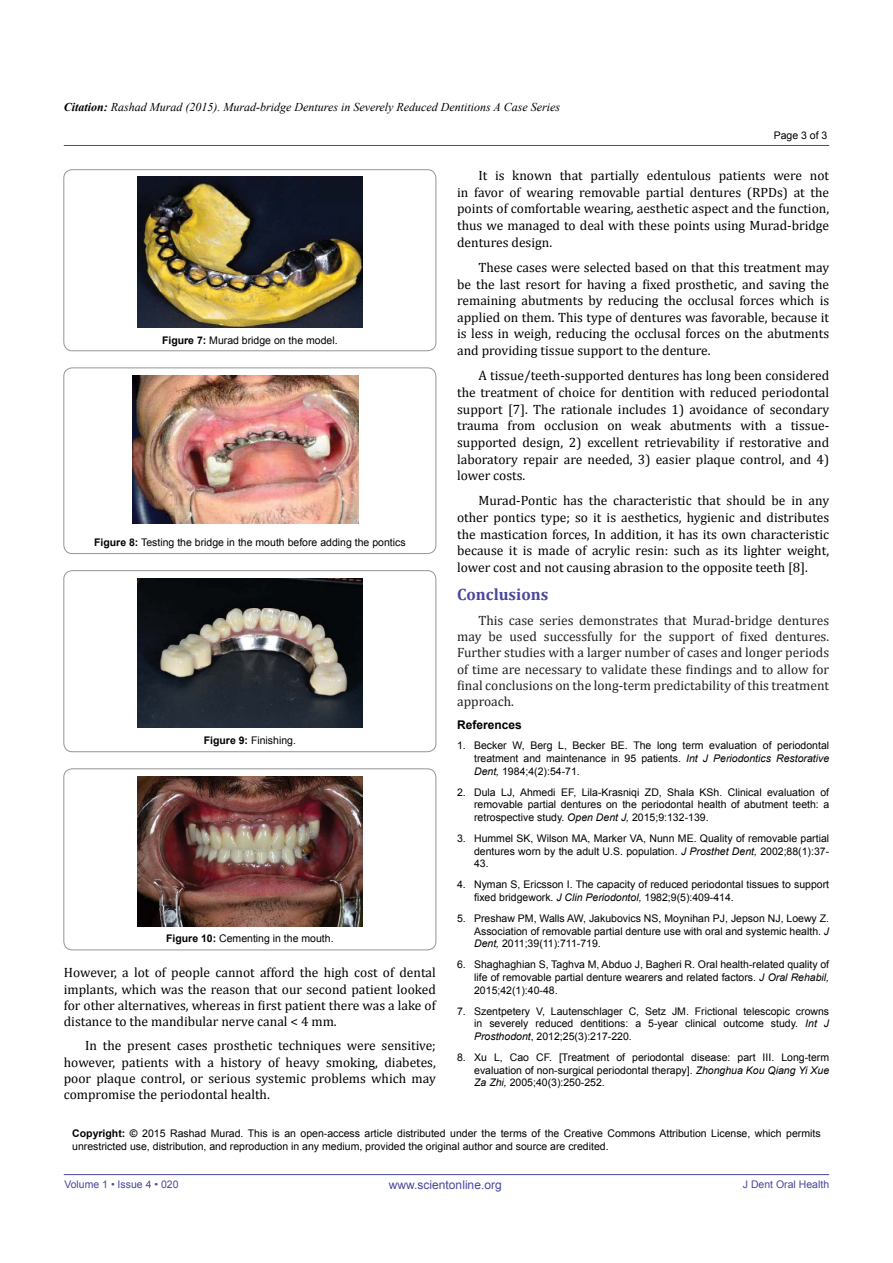
<style>
.page{position:relative;width:893px;height:1263px;background:#fff}
.page>*{position:absolute;margin:0;border:0;box-sizing:border-box;transform-origin:0 0}
.t1{font:700 16.5px "Cambria";color:#49479d}
.t2{font:13.5px/16.6px "Cambria";color:#000;text-align:justify}
.t3{font:13.5px/16.2px "Cambria";color:#231f20;text-align:justify}
.t4{font:italic 12px "Times New Roman";color:#000}
.t5{font:12px "Arial";color:#49479d}
.t6{font:700 12px "Arial";color:#000}
.t7{font:10.5px/12.6px "Arial";color:#000;text-align:justify}
.t8{font:10.5px "Arial";color:#49479d}
.s1{font-weight:700}
.s2{font-style:italic}
</style>
<div class="page">
<hr style="left:64px;top:1174px;width:765px;height:1px;background:#49479d">
<hr style="left:64px;top:145px;width:765px;height:1px;background:#49479d">
<div style="left:64px;top:170px;width:372px;height:181px;border:1px solid #939598;border-radius:9px"></div>
<img style="left:137px;top:177px;width:226px;height:150px">
<div style="left:64px;top:368px;width:372px;height:186px;border:1px solid #939598;border-radius:9px"></div>
<img style="left:133px;top:376px;width:225px;height:148px">
<div style="left:64px;top:571px;width:372px;height:181px;border:1px solid #939598;border-radius:9px"></div>
<img style="left:137px;top:579px;width:226px;height:148px">
<div style="left:64px;top:769px;width:372px;height:181px;border:1px solid #939598;border-radius:9px"></div>
<img style="left:137px;top:776px;width:226px;height:150px">
<p class="t4" style="left:64px;top:99px;width:498px"><span class="s1">Citation:</span> Rashad Murad (2015). Murad-bridge Dentures in Severely Reduced Dentitions A Case Series</p>
<p class="t7" style="left:774px;top:129px;width:55px">Page 3 of 3</p>
<p class="t7" style="left:162px;top:334px;width:177px"><span class="s1">Figure 7:</span> Murad bridge on the model.</p>
<p class="t7" style="left:94px;top:536px;width:313px"><span class="s1">Figure 8:</span> Testing the bridge in the mouth before adding the pontics</p>
<p class="t7" style="left:204px;top:734px;width:94px"><span class="s1">Figure 9:</span> Finishing.</p>
<p class="t7" style="left:166px;top:932px;width:169px"><span class="s1">Figure 10:</span> Cementing in the mouth.</p>
<p class="t2" style="left:64px;top:965px;width:374px;line-height:16.2px">However, a lot of people cannot afford the high cost of dental implants, which was the reason that our second patient looked for other alternatives, whereas in first patient there was a lake of distance to the mandibular nerve canal &lt; 4 mm.</p>
<p class="t2" style="left:64px;top:1037px;width:374px;line-height:16.2px;text-indent:21px">In the present cases prosthetic techniques were sensitive; however, patients with a history of heavy smoking, diabetes, poor plaque control, or serious systemic problems which may compromise the periodontal health.</p>
<p class="t2" style="left:457px;top:167px;width:374px;text-indent:21px">It is known that partially edentulous patients were not in favor of wearing removable partial dentures (RPDs) at the points of comfortable wearing, aesthetic aspect and the function, thus we managed to deal with these points using Murad-bridge dentures design.</p>
<p class="t2" style="left:457px;top:259px;width:374px;text-indent:21px">These cases were selected based on that this treatment may be the last resort for having a fixed prosthetic, and saving the remaining abutments by reducing the occlusal forces which is applied on them. This type of dentures was favorable, because it is less in weigh, reducing the occlusal forces on the abutments and providing tissue support to the denture.</p>
<p class="t2" style="left:457px;top:367px;width:374px;text-indent:21px">A tissue/teeth-supported dentures has long been considered the treatment of choice for dentition with reduced periodontal support [7]. The rationale includes 1) avoidance of secondary trauma from occlusion on weak abutments with a tissue&shy;supported design, 2) excellent retrievability if restorative and laboratory repair are needed, 3) easier plaque control, and 4) lower costs.</p>
<p class="t2" style="left:457px;top:492px;width:374px;text-indent:21px">Murad-Pontic has the characteristic that should be in any other pontics type; so it is aesthetics, hygienic and distributes the mastication forces, In addition, it has its own characteristic because it is made of acrylic resin: such as its lighter weight, lower cost and not causing abrasion to the opposite teeth [8].</p>
<h1 class="t1" style="left:457px;top:583px;width:93px">Conclusions</h1>
<p class="t3" style="left:457px;top:612px;width:374px;text-indent:21px">This case series demonstrates that Murad-bridge dentures may be used successfully for the support of fixed dentures.<br>Further studies with a larger number of cases and longer periods of time are necessary to validate these findings and to allow for final conclusions on the long-term predictability of this treatment approach.</p>
<p class="t6" style="left:457px;top:716px;width:66px">References</p>
<p class="t7" style="left:474px;top:739px;width:357px;text-indent:-17px">1. Becker W, Berg L, Becker BE. The long term evaluation of periodontal treatment and maintenance in 95 patients. <span class="s2">Int J Periodontics Restorative Dent,</span> 1984;4(2):54-71.</p>
<p class="t7" style="left:474px;top:786px;width:357px;text-indent:-17px">2. Dula LJ, Ahmedi EF, Lila-Krasniqi ZD, Shala KSh. Clinical evaluation of removable partial dentures on the periodontal health of abutment teeth: a retrospective study. <span class="s2">Open Dent J,</span> 2015;9:132-139.</p>
<p class="t7" style="left:474px;top:832px;width:357px;text-indent:-17px">3. Hummel SK, Wilson MA, Marker VA, Nunn ME. Quality of removable partial dentures worn by the adult U.S. population. <span class="s2">J Prosthet Dent,</span> 2002;88(1):37- 43.</p>
<p class="t7" style="left:474px;top:878px;width:357px;text-indent:-17px">4. Nyman S, Ericsson I. The capacity of reduced periodontal tissues to support fixed bridgework. <span class="s2">J Clin Periodontol,</span> 1982;9(5):409-414.</p>
<p class="t7" style="left:474px;top:912px;width:357px;text-indent:-17px">5. Preshaw PM, Walls AW, Jakubovics NS, Moynihan PJ, Jepson NJ, Loewy Z.<br>Association of removable partial denture use with oral and systemic health. <span class="s2">J Dent,</span> 2011;39(11):711-719.</p>
<p class="t7" style="left:474px;top:958px;width:357px;text-indent:-17px">6. Shaghaghian S, Taghva M, Abduo J, Bagheri R. Oral health-related quality of life of removable partial denture wearers and related factors. <span class="s2">J Oral Rehabil, </span>2015;42(1):40-48.</p>
<p class="t7" style="left:474px;top:1005px;width:357px;text-indent:-17px">7. Szentpetery V, Lautenschlager C, Setz JM. Frictional telescopic crowns in severely reduced dentitions: a 5-year clinical outcome study. <span class="s2">Int J Prosthodont</span>, 2012;25(3):217-220.</p>
<p class="t7" style="left:474px;top:1051px;width:357px;text-indent:-17px">8. Xu L, Cao CF. [Treatment of periodontal disease: part III. Long-term evaluation of non-surgical periodontal therapy]. <span class="s2">Zhonghua Kou Qiang Yi Xue Za Zhi,</span> 2005;40(3):250-252.</p>
<p class="t7" style="left:72px;top:1127px;width:750px"><span class="s1">Copyright: ©</span> 2015 Rashad Murad. This is an open-access article distributed under the terms of the Creative Commons Attribution License, which permits unrestricted use, distribution, and reproduction in any medium, provided the original author and source are credited.</p>
<p class="t8" style="left:64px;top:1178px;width:116px">Volume 1 • Issue 4 • 020</p>
<p class="t5" style="left:389px;top:1177px;width:114px">www.scientonline.org</p>
<p class="t8" style="left:743px;top:1178px;width:88px">J Dent Oral Health</p>
</div>
